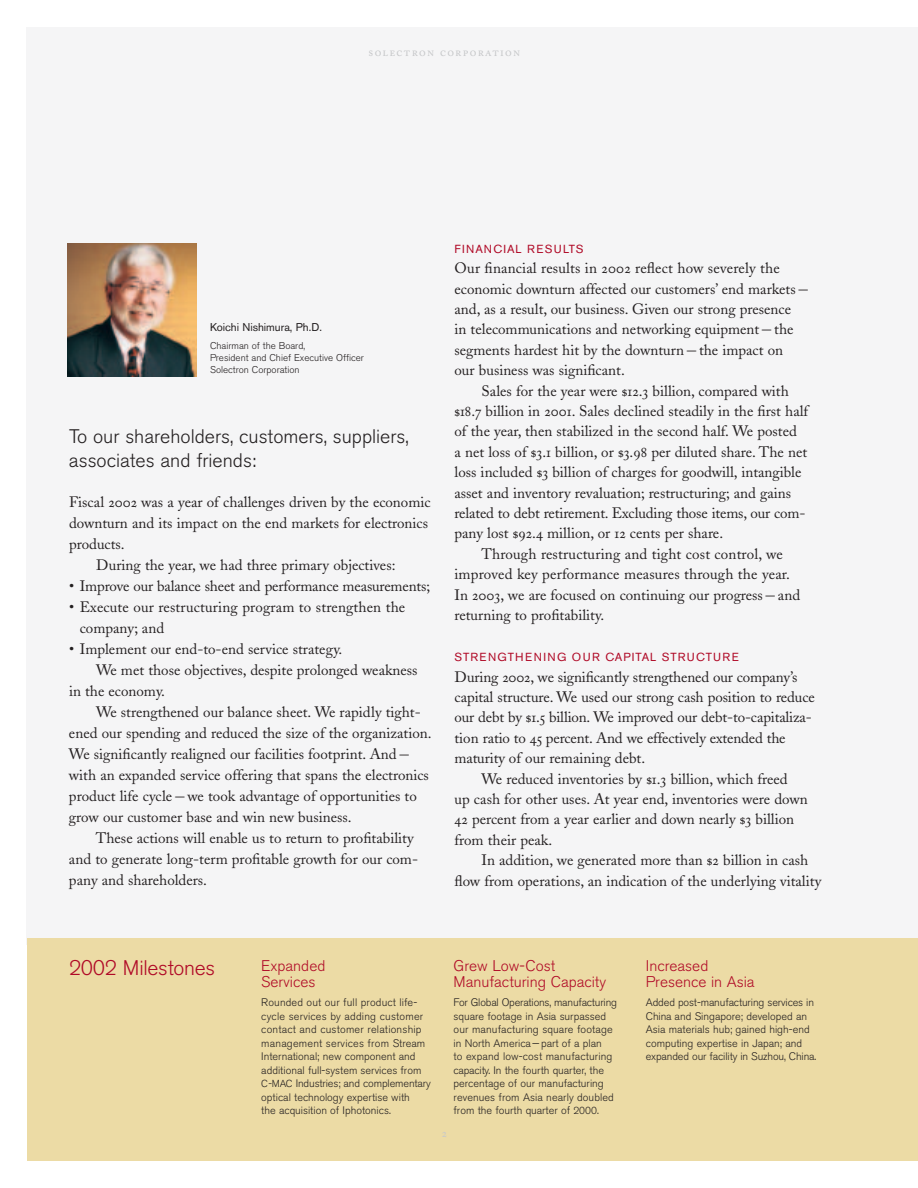
<style>
.page{position:relative;width:918px;height:1188px;background:#fff}
.page>*{position:absolute;margin:0;border:0;box-sizing:border-box;transform-origin:0 0}
.t1{font:300 21px "Akzidenz Grotesk BE";letter-spacing:-.01em;color:#b00a27}
.t2{font:300 19.5px/24px "Akzidenz Grotesk BE";color:#231f20}
.t3{font:300 15.3px/16.5px "Akzidenz Grotesk BE";color:#b00a27}
.t4{font:15px/20.4px "Adobe Caslon Regular OSF";color:#231f20}
.t5{font:12px "Adobe Caslon Regular SC";letter-spacing:.105em;color:#c7c8ca}
.t6{font:11.7px "Akzidenz Grotesk BE";letter-spacing:.11em;color:#b00a27}
.t7{font:11.25px "Akzidenz Grotesk BE";color:#231f20}
.t8{font:300 10.8px/13.5px "Akzidenz Grotesk BE";color:#231f20}
.t9{font:300 9.75px/12px "Akzidenz Grotesk BE";color:#231f20}
.s1{font-size:10.2px}
</style>
<div class="page">
<div style="left:27px;top:27px;width:891px;height:918px;background:#f5f5f6"></div>
<div style="left:27px;top:938px;width:891px;height:223px;background:#ecdba5"></div>
<img style="left:68px;top:243px;width:128px;height:133px">
<p class="t5" style="left:369px;top:47px;width:153px">solectron corporation</p>
<p class="t7" style="left:210px;top:323px;width:113px">Koichi Nishimura, Ph.D.</p>
<p class="t9" style="left:210px;top:340px;width:156px">Chairman of the Board,<br>President and Chief Executive Officer<br>Solectron Corporation</p>
<h2 class="t2" style="left:69px;top:427px;width:341px">To our shareholders, customers, suppliers, associates and friends:</h2>
<p class="t4" style="left:69px;top:493px;width:363px">Fiscal 2002 was a year of challenges driven by the economic</p>
<p class="t4" style="left:69px;top:514px;width:361px">downturn and its impact on the end markets for electronics</p>
<p class="t4" style="left:69px;top:535px;width:57px">products.</p>
<p class="t4" style="left:96px;top:556px;width:301px">During the year, we had three primary objectives:</p>
<p class="t4" style="left:69px;top:577px;width:363px">• Improve our balance sheet and performance measurements;</p>
<p class="t4" style="left:80px;top:598px;width:327px;line-height:21px;text-indent:-11px">• Execute our restructuring program to strengthen the company; and</p>
<p class="t4" style="left:69px;top:640px;width:275px">• Implement our end-to-end service strategy.</p>
<p class="t4" style="left:96px;top:661px;width:323px">We met those objectives, despite prolonged weakness</p>
<p class="t4" style="left:69px;top:682px;width:98px">in the economy.</p>
<p class="t4" style="left:96px;top:703px;width:326px">We strengthened our balance sheet. We rapidly tight-</p>
<p class="t4" style="left:69px;top:724px;width:364px">ened our spending and reduced the size of the organization.</p>
<p class="t4" style="left:69px;top:745px;width:344px">We significantly realigned our facilities footprint. And—</p>
<p class="t4" style="left:69px;top:766px;width:361px">with an expanded service offering that spans the electronics</p>
<p class="t4" style="left:69px;top:787px;width:349px">product life cycle—we took advantage of opportunities to</p>
<p class="t4" style="left:69px;top:808px;width:284px">grow our customer base and win new business.</p>
<p class="t4" style="left:96px;top:829px;width:319px">These actions will enable us to return to profitability</p>
<p class="t4" style="left:69px;top:850px;width:351px">and to generate long-term profitable growth for our com-</p>
<p class="t4" style="left:69px;top:871px;width:140px">pany and shareholders.</p>
<p class="t6" style="left:454px;top:244px;width:131px">FINANCIAL RESULTS</p>
<p class="t4" style="left:454px;top:260px;width:358px">Our financial results in 2002 reflect how severely the economic downturn affected our customers’ end markets— and, as a result, our business. Given our strong presence<br>in telecommunications and networking equipment—the segments hardest hit by the downturn—the impact on<br>our business was significant.</p>
<p class="t4" style="left:482px;top:382px;width:309px">Sales for the year were $12.3 billion, compared with</p>
<p class="t4" style="left:454px;top:403px;width:355px">$18.7 billion in 2001. Sales declined steadily in the first half</p>
<p class="t4" style="left:454px;top:423px;width:344px">of the year, then stabilized in the second half. We posted</p>
<p class="t4" style="left:454px;top:443px;width:354px">a net loss of $3.1 billion, or $3.98 per diluted share. The net</p>
<p class="t4" style="left:454px;top:464px;width:349px">loss included $3 billion of charges for goodwill, intangible</p>
<p class="t4" style="left:454px;top:484px;width:338px">asset and inventory revaluation; restructuring; and gains</p>
<p class="t4" style="left:454px;top:505px;width:352px">related to debt retirement. Excluding those items, our com-</p>
<p class="t4" style="left:454px;top:525px;width:270px">pany lost $92.4 million, or 12 cents per share.</p>
<p class="t4" style="left:482px;top:545px;width:303px">Through restructuring and tight cost control, we</p>
<p class="t4" style="left:454px;top:566px;width:337px">improved key performance measures through the year.</p>
<p class="t4" style="left:454px;top:586px;width:347px">In 2003, we are focused on continuing our progress—and</p>
<p class="t4" style="left:454px;top:607px;width:151px">returning to profitability.</p>
<p class="t6" style="left:454px;top:653px;width:286px">STRENGTHENING OUR CAPITAL STRUCTURE</p>
<p class="t4" style="left:454px;top:668px;width:345px">During 2002, we significantly strengthened our company’s</p>
<p class="t4" style="left:454px;top:689px;width:362px">capital structure. We used our strong cash position to reduce</p>
<p class="t4" style="left:454px;top:709px;width:359px">our debt by $1.5 billion. We improved our debt-to-capitaliza-</p>
<p class="t4" style="left:454px;top:729px;width:333px">tion ratio to 45 percent. And we effectively extended the</p>
<p class="t4" style="left:454px;top:750px;width:192px">maturity of our remaining debt.</p>
<p class="t4" style="left:482px;top:770px;width:308px">We reduced inventories by $1.3 billion, which freed</p>
<p class="t4" style="left:454px;top:791px;width:355px">up cash for other uses. At year end, inventories were down</p>
<p class="t4" style="left:454px;top:811px;width:341px">42 percent from a year earlier and down nearly $3 billion</p>
<p class="t4" style="left:454px;top:831px;width:99px">from their peak.</p>
<p class="t4" style="left:482px;top:852px;width:328px">In addition, we generated more than $2 billion in cash</p>
<p class="t4" style="left:454px;top:872px;width:368px">flow from operations, an indication of the underlying vitality</p>
<h1 class="t1" style="left:69px;top:960px;width:148px">2002 Milestones</h1>
<p class="t3" style="left:261px;top:959px;width:66px">Expanded<br>Services</p>
<p class="t8" style="left:261px;top:997px;width:171px">Rounded out our full product life&shy;cycle services by adding customer contact and customer relationship management services from Stream International; new component and additional full-system services from <span class="s1">C-MAC</span> Industries; and complementary optical technology expertise with<br>the acquisition of Iphotonics.</p>
<p class="t3" style="left:454px;top:959px;width:154px">Grew Low-Cost<br>Manufacturing Capacity</p>
<p class="t8" style="left:454px;top:997px;width:165px">For Global Operations, manufacturing square footage in Asia surpassed our manufacturing square footage in North America—part of a plan<br>to expand low-cost manufacturing capacity. In the fourth quarter, the percentage of our manufacturing revenues from Asia nearly doubled from the fourth quarter of <span class="s1">2000</span>.</p>
<p class="t5" style="left:442px;top:1129px;width:7px">2</p>
<p class="t3" style="left:646px;top:959px;width:110px">Increased<br>Presence in Asia</p>
<p class="t8" style="left:646px;top:997px;width:172px">Added post-manufacturing services in China and Singapore; developed an Asia materials hub; gained high-end computing expertise in Japan; and expanded our facility in Suzhou, China.</p>
</div>
